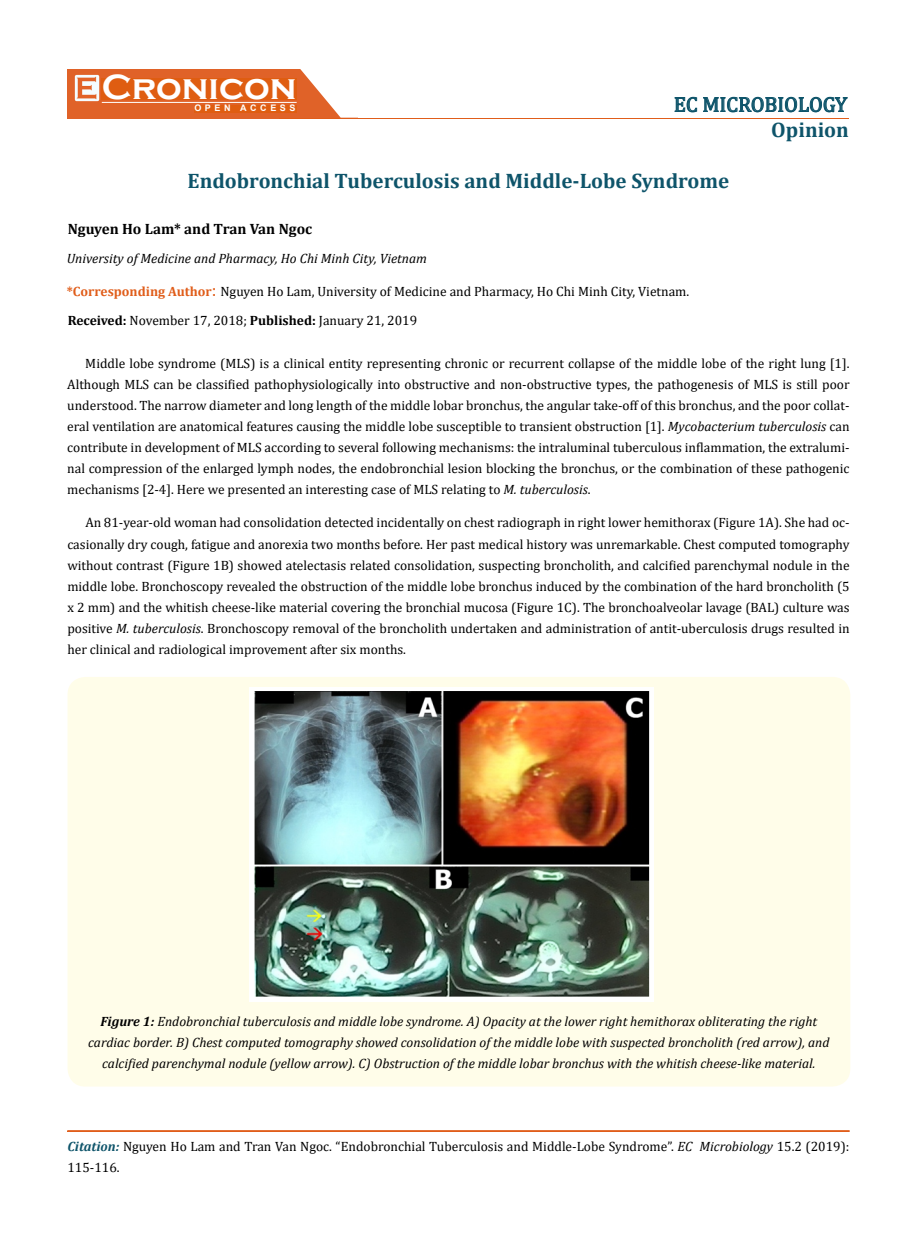
<style>
.page{position:relative;width:917px;height:1244px;background:#fff}
.page>*{position:absolute;margin:0;border:0;box-sizing:border-box;transform-origin:0 0}
.t1{font:700 36px "Copperplate Gothic";color:#fff}
.t2{font:700 21px "Cambria";color:#0e546a}
.t3{font:21px "Cambria";color:#0e546a}
.t4{font:700 15px "Cambria";color:#000}
.t5{font:13.5px/21px "Cambria";color:#000}
.t6{font:italic 13.5px/21px "Cambria";color:#000;text-align:center}
.t7{font:700 9px "Arial";letter-spacing:.4em;color:#fff}
.s1{font-weight:700;color:#e05d1a}
.s2{font-size:18px;color:#e05d1a}
.s3{font-weight:700}
.s4{font-style:italic}
.s5{font-weight:700;font-style:italic;color:#0e546a}
</style>
<div class="page">
<div style="left:67px;top:70px;width:290px;height:49px;background:#e06228"></div>
<svg style="left:300px;top:69px;width:58px;height:49px"></svg>
<img style="left:75px;top:75px;width:24px;height:26px">
<div style="left:102px;top:79px;width:195px;height:21px;background:#df5d11"></div>
<div style="left:194px;top:105px;width:103px;height:7px;background:#df5d11"></div>
<svg style="left:674px;top:97px;width:173px;height:15px"></svg>
<hr style="left:102px;top:102px;width:194px;height:1px;background:#fff">
<hr style="left:279px;top:118px;width:569px;height:1px;background:#e05d1a">
<hr style="left:67px;top:1131px;width:782px;height:1px;background:#e05d1a">
<div style="left:67px;top:1130px;width:782px;height:1px;border:1px solid #e05d1a"></div>
<div style="left:67px;top:677px;width:783px;height:409px;background:#fffde9;border-radius:18px"></div>
<img style="left:249px;top:687px;width:405px;height:315px">
<h1 class="t1" style="left:102px;top:68px;width:196px">Cronicon</h1>
<p class="t7" style="left:194px;top:102px;width:103px">OPEN ACCESS</p>
<h2 class="t3" style="left:673px;top:92px;width:175px">EC MICROBIOLOGY</h2>
<h2 class="t2" style="left:771px;top:115px;width:79px">Opinion</h2>
<h2 class="t2" style="left:187px;top:166px;width:543px">Endobronchial Tuberculosis and Middle-Lobe Syndrome</h2>
<p class="t4" style="left:68px;top:218px;width:246px">Nguyen Ho Lam* and Tran Van Ngoc</p>
<p class="t6" style="left:67px;top:247px;width:362px">University of Medicine and Pharmacy, Ho Chi Minh City, Vietnam</p>
<p class="t5" style="left:67px;top:276px;width:624px;line-height:29.5px"><span class="s1">*Corresponding Author</span><span class="s2">:</span> Nguyen Ho Lam, University of Medicine and Pharmacy, Ho Chi Minh City, Vietnam.<br><span class="s3">Received:</span> November 17, 2018; <span class="s3">Published:</span> January 21, 2019</p>
<p class="t5" style="left:67px;top:353px;width:783px;text-align:justify;text-indent:18px">Middle lobe syndrome (MLS) is a clinical entity representing chronic or recurrent collapse of the middle lobe of the right lung [1].<br>Although MLS can be classified pathophysiologically into obstructive and non-obstructive types, the pathogenesis of MLS is still poor understood. The narrow diameter and long length of the middle lobar bronchus, the angular take-off of this bronchus, and the poor collat&shy;eral ventilation are anatomical features causing the middle lobe susceptible to transient obstruction [1]. <span class="s4">Mycobacterium tuberculosis</span> can contribute in development of MLS according to several following mechanisms: the intraluminal tuberculous inflammation, the extralumi&shy;nal compression of the enlarged lymph nodes, the endobronchial lesion blocking the bronchus, or the combination of these pathogenic mechanisms [2-4]. Here we presented an interesting case of MLS relating to <span class="s4">M. tuberculosis</span>.</p>
<p class="t5" style="left:67px;top:512px;width:783px;text-align:justify;text-indent:18px">An 81-year-old woman had consolidation detected incidentally on chest radiograph in right lower hemithorax (Figure 1A). She had oc&shy;casionally dry cough, fatigue and anorexia two months before. Her past medical history was unremarkable. Chest computed tomography without contrast (Figure 1B) showed atelectasis related consolidation, suspecting broncholith, and calcified parenchymal nodule in the middle lobe. Bronchoscopy revealed the obstruction of the middle lobe bronchus induced by the combination of the hard broncholith (5 x 2 mm) and the whitish cheese-like material covering the bronchial mucosa (Figure 1C). The bronchoalveolar lavage (BAL) culture was positive <span class="s4">M. tuberculosis</span>. Bronchoscopy removal of the broncholith undertaken and administration of antit-uberculosis drugs resulted in her clinical and radiological improvement after six months.</p>
<p class="t6" style="left:88px;top:1010px;width:743px"><span class="s3">Figure 1:</span> Endobronchial tuberculosis and middle lobe syndrome. A) Opacity at the lower right hemithorax obliterating the right cardiac border. B) Chest computed tomography showed consolidation of the middle lobe with suspected broncholith (red arrow), and calcified parenchymal nodule (yellow arrow). C) Obstruction of the middle lobar bronchus with the whitish cheese-like material.</p>
<p class="t5" style="left:67px;top:1135px;width:783px"><span class="s5">Citation:</span> Nguyen Ho Lam and Tran Van Ngoc. “Endobronchial Tuberculosis and Middle-Lobe Syndrome”. <span class="s4">EC Microbiology</span> 15.2 (2019):<br>115-116.</p>
</div>
